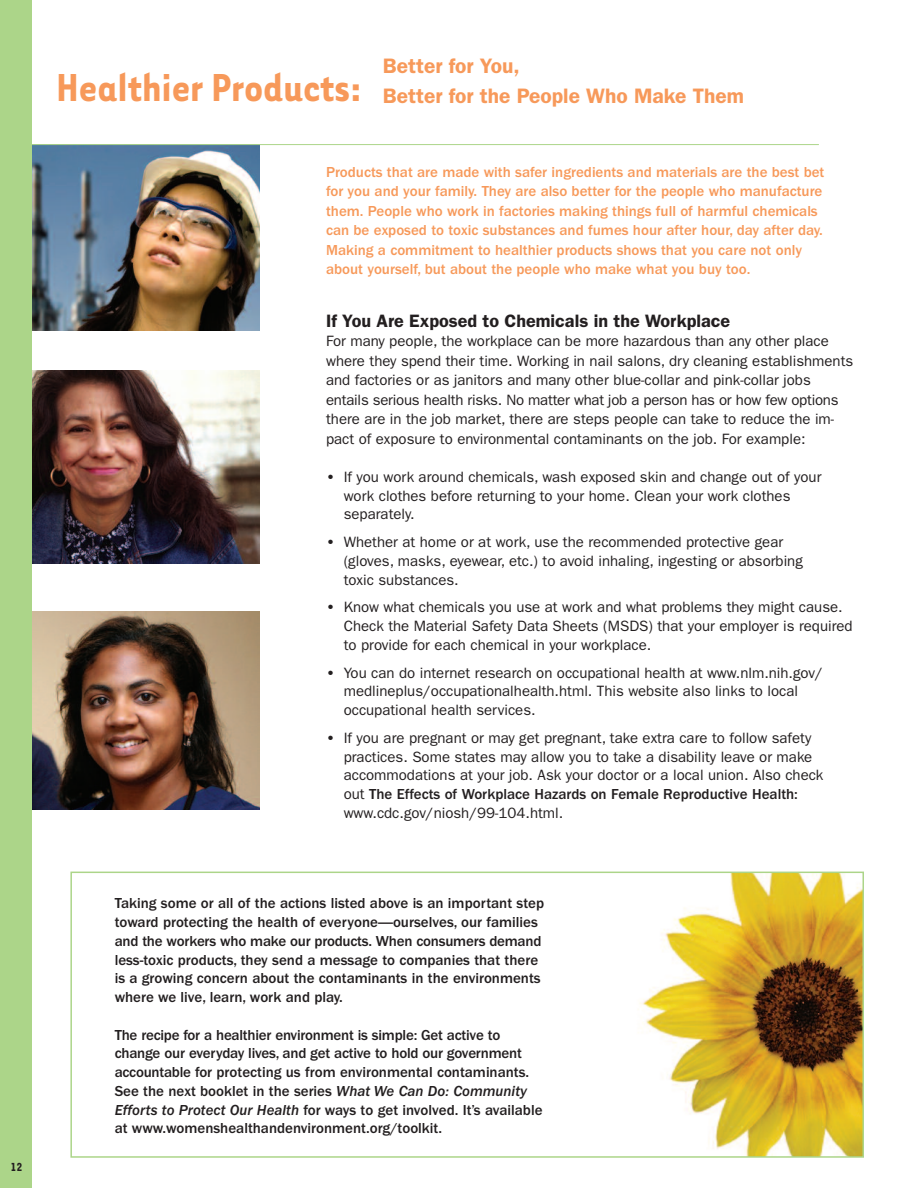
<style>
.page{position:relative;width:918px;height:1188px;background:#fff}
.page>*{position:absolute;margin:0;border:0;box-sizing:border-box;transform-origin:0 0}
.t1{font:700 45px "Tarzana Narrow";color:#f7995a}
.t2{font:600 21px/30px "Franklin Gothic";color:#f7995a}
.t3{font:600 18px "Franklin Gothic";color:#231f20}
.t4{font:15px/18.8px "Franklin Gothic";color:#231f20}
.t5{font:500 15px/18.8px "Franklin Gothic";color:#231f20}
.t6{font:500 15px/19.5px "Franklin Gothic";color:#f7995a}
.t7{font:700 13.5px "Tarzana Narrow";color:#231f20}
.s1{font-weight:600}
.s2{font-weight:500}
.s3{font-style:italic}
</style>
<div class="page">
<img style="left:638px;top:875px;width:223px;height:280px">
<img style="left:32px;top:145px;width:227px;height:185px">
<img style="left:32px;top:370px;width:227px;height:193px">
<img style="left:32px;top:612px;width:227px;height:198px">
<div style="left:0;top:0;width:32px;height:1188px;background:#acd589"></div>
<div style="left:70px;top:872px;width:794px;height:286px;border:2px solid #acd589"></div>
<hr style="left:5px;top:144px;width:814px;height:1px;background:#acd589">
<p class="t7" style="left:11px;top:1159px;width:13px">12</p>
<h1 class="t1" style="left:56px;top:59px;width:308px">Healthier Products:</h1>
<h2 class="t2" style="left:383px;top:52px;width:363px">Better for You,<br>Better for the People Who Make Them</h2>
<p class="t6" style="left:326px;top:163px;width:500px">Products that are made with safer ingredients and materials are the best bet for you and your family. They are also better for the people who manufacture them. People who work in factories making things full of harmful chemicals can be exposed to toxic substances and fumes hour after hour, day after day.<br>Making a commitment to healthier products shows that you care not only about yourself, but about the people who make what you buy too.</p>
<p class="t3" style="left:326px;top:314px;width:406px">If You Are Exposed to Chemicals in the Workplace</p>
<p class="t4" style="left:326px;top:332px;width:529px;line-height:19.5px">For many people, the workplace can be more hazardous than any other place where they spend their time. Working in nail salons, dry cleaning establishments and factories or as janitors and many other blue-collar and pink-collar jobs entails serious health risks. No matter what job a person has or how few options there are in the job market, there are steps people can take to reduce the im&shy;pact of exposure to environmental contaminants on the job. For example:</p>
<p class="t4" style="left:344px;top:468px;width:479px;text-indent:-18px"><span class="s1">•</span> If you work around chemicals, wash exposed skin and change out of your work clothes before returning to your home. Clean your work clothes separately.</p>
<p class="t4" style="left:344px;top:534px;width:461px;text-indent:-18px"><span class="s1">•</span> Whether at home or at work, use the recommended protective gear (gloves, masks, eyewear, etc.) to avoid inhaling, ingesting or absorbing toxic substances.</p>
<p class="t4" style="left:344px;top:599px;width:510px;text-indent:-18px"><span class="s1">•</span> Know what chemicals you use at work and what problems they might cause.<br>Check the Material Safety Data Sheets (MSDS) that your employer is required to provide for each chemical in your workplace.</p>
<p class="t4" style="left:344px;top:664px;width:481px;text-indent:-18px"><span class="s1">•</span> You can do internet research on occupational health at www.nlm.nih.gov/ medlineplus/occupationalhealth.html. This website also links to local occupational health services.</p>
<p class="t4" style="left:344px;top:729px;width:481px;text-indent:-18px"><span class="s1">•</span> If you are pregnant or may get pregnant, take extra care to follow safety practices. Some states may allow you to take a disability leave or make accommodations at your job. Ask your doctor or a local union. Also check out <span class="s2">The Effects of Workplace Hazards on Female Reproductive Health: </span>www.cdc.gov/niosh/99-104.html.</p>
<p class="t5" style="left:115px;top:895px;width:431px">Taking some or all of the actions listed above is an important step toward protecting the health of everyone—ourselves, our families and the workers who make our products. When consumers demand less-toxic products, they send a message to companies that there is a growing concern about the contaminants in the environments where we live, learn, work and play.</p>
<p class="t5" style="left:115px;top:1026px;width:429px">The recipe for a healthier environment is simple: Get active to change our everyday lives, and get active to hold our government accountable for protecting us from environmental contaminants.<br>See the next booklet in the series <span class="s3">What We Can Do: Community Efforts to Protect Our Health</span> for ways to get involved. It’s available at www.womenshealthandenvironment.org/toolkit.</p>
</div>
